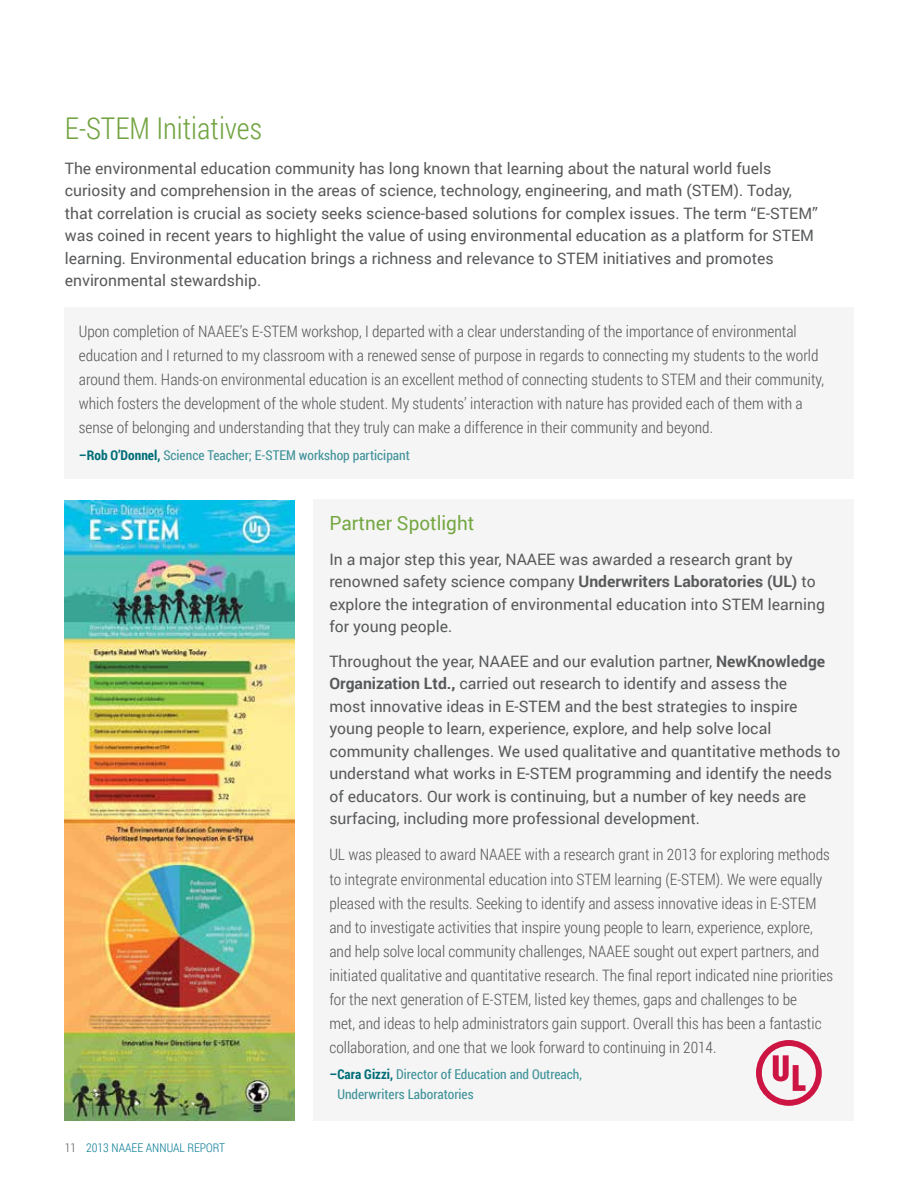
<style>
.page{position:relative;width:918px;height:1188px;background:#fff}
.page>*{position:absolute;margin:0;border:0;box-sizing:border-box;transform-origin:0 0}
.t1{font:300 30px "Roboto Condensed";color:#72a441}
.t2{font:19.5px "Roboto";color:#74a742}
.t3{font:300 15.75px/24px "Roboto Condensed";color:#58595b}
.t4{font:15.75px/22.5px "Roboto";color:#58595b}
.t5{font:13.5px/19.5px "Roboto Condensed";color:#40929a}
.t6{font:300 12px "Roboto Condensed";color:#0c7e96}
.s1{font-weight:700;color:#006e78}
.s2{color:#58595b}
.s3{font-weight:700}
</style>
<div class="page">
<div style="left:64px;top:307px;width:790px;height:171px;background:#f5f5f5"></div>
<img style="left:64px;top:500px;width:230px;height:620px">
<div style="left:313px;top:499px;width:541px;height:621px;background:#f5f5f5"></div>
<svg style="left:756px;top:1040px;width:66px;height:66px"></svg>
<h1 class="t1" style="left:65px;top:108px;width:199px">E-STEM Initiatives</h1>
<p class="t4" style="left:65px;top:156px;width:755px">The environmental education community has long known that learning about the natural world fuels curiosity and comprehension in the areas of science, technology, engineering, and math (STEM). Today, that correlation is crucial as society seeks science-based solutions for complex issues. The term “E-STEM” was coined in recent years to highlight the value of using environmental education as a platform for STEM learning. Environmental education brings a richness and relevance to STEM initiatives and promotes environmental stewardship.</p>
<p class="t3" style="left:79px;top:319px;width:747px">Upon completion of NAAEE’s E-STEM workshop, I departed with a clear understanding of the importance of environmental education and I returned to my classroom with a renewed sense of purpose in regards to connecting my students to the world around them. Hands-on environmental education is an excellent method of connecting students to STEM and their community, which fosters the development of the whole student. My students’ interaction with nature has provided each of them with a sense of belonging and understanding that they truly can make a difference in their community and beyond.</p>
<p class="t5" style="left:79px;top:445px;width:333px"><span class="s1">–Rob O’Donnel,</span> Science Teacher; E-STEM workshop participant</p>
<p class="t6" style="left:65px;top:1139px;width:162px"><span class="s2">11</span> 2013 NAAEE Annual Report</p>
<p class="t2" style="left:329px;top:510px;width:146px">Partner Spotlight</p>
<p class="t4" style="left:329px;top:547px;width:497px">In a major step this year, NAAEE was awarded a research grant by renowned safety science company <span class="s3">Underwriters Laboratories (UL)</span> to explore the integration of environmental education into STEM learning for young people.</p>
<p class="t4" style="left:329px;top:649px;width:513px">Throughout the year, NAAEE and our evalution partner, <span class="s3">NewKnowledge Organization Ltd.,</span> carried out research to identify and assess the<br>most innovative ideas in E-STEM and the best strategies to inspire young people to learn, experience, explore, and help solve local community challenges. We used qualitative and quantitative methods to understand what works in E-STEM programming and identify the needs of educators. Our work is continuing, but a number of key needs are surfacing, including more professional development.</p>
<p class="t3" style="left:329px;top:842px;width:505px">UL was pleased to award NAAEE with a research grant in 2013 for exploring methods to integrate environmental education into STEM learning (E-STEM). We were equally pleased with the results. Seeking to identify and assess innovative ideas in E-STEM and to investigate activities that inspire young people to learn, experience, explore, and help solve local community challenges, NAAEE sought out expert partners, and initiated qualitative and quantitative research. The final report indicated nine priorities for the next generation of E-STEM, listed key themes, gaps and challenges to be<br>met, and ideas to help administrators gain support. Overall this has been a fantastic collaboration, and one that we look forward to continuing in 2014.</p>
<p class="t5" style="left:337px;top:1064px;width:246px;text-indent:-8px"><span class="s1">–Cara Gizzi,</span> Director of Education and Outreach,<br>Underwriters Laboratories</p>
</div>
